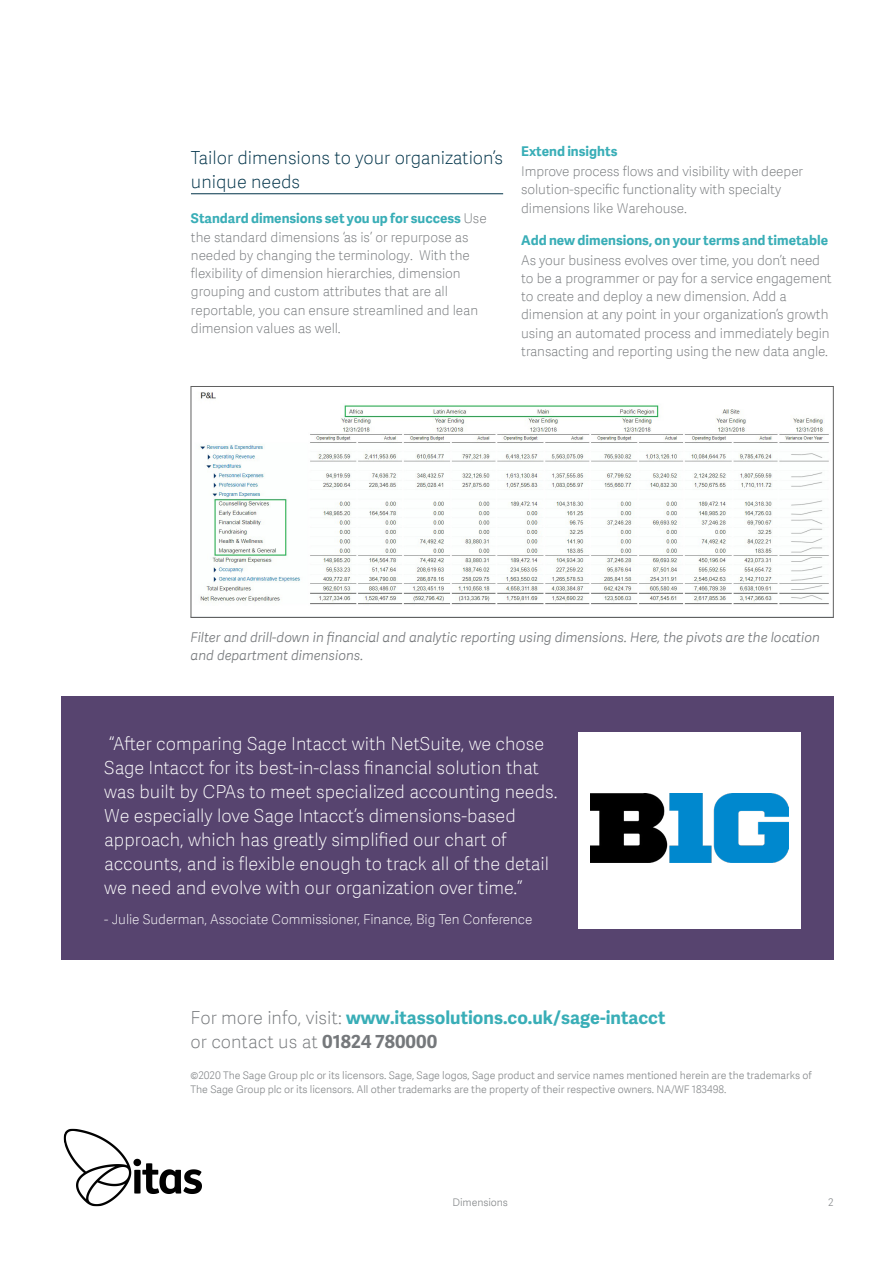
<style>
.page{position:relative;width:893px;height:1263px;background:#fff}
.page>*{position:absolute;margin:0;border:0;box-sizing:border-box;transform-origin:0 0}
.DB_Intro_Copy{font:18px/24px "Adelle Sans SAGE Th";color:#fff}
.Intro_Copy{font:700 18px/24px "Adelle Sans";color:#39aeb7}
.Intro_SubHead_2{font:18px/24px "Adelle Sans SAGE Th";color:#003349}
.Body_Copy{font:13.5px/18.3px "Adelle Sans SAGE Th";letter-spacing:-.005em;color:#75787b}
.Image_Caption{font:italic 13.5px/18px "Adelle Sans SAGE Lt";color:#75787b}
.DB_Body_Copy{font:13.5px "Adelle Sans SAGE Th";letter-spacing:-.005em;color:#fff}
.Intro_Copy-2{font:10.5px/13.5px "Adelle Sans SAGE Lt";letter-spacing:-.005em;color:#888b8d}
.s1{font-family:"Adelle Sans SAGE";font-weight:700;color:#39aeb7}
.s2{font-family:"Adelle Sans SAGE Th";font-weight:400;color:#75787b}
.s3{color:#75787b}
</style>
<div class="page">
<hr style="left:191px;top:194px;width:312px;height:1px;background:#003349">
<img style="left:200px;top:392px;width:629px;height:213px">
<div style="left:190px;top:386px;width:643px;height:232px;border:1px solid #606060"></div>
<div style="left:61px;top:696px;width:772px;height:264px;background:#57446f"></div>
<div style="left:578px;top:732px;width:222px;height:196px;background:#fff"></div>
<img style="left:590px;top:794px;width:198px;height:68px">
<img style="left:63px;top:1128px;width:139px;height:79px">
<p class="Intro_SubHead_2" style="left:191px;top:145px;width:313px">Tailor dimensions to your organization’s unique needs</p>
<p class="Body_Copy" style="left:191px;top:209px;width:297px"><span class="s1">Standard dimensions set you up for success</span> Use the standard dimensions ‘as is’ or repurpose as needed by changing the terminology. With the flexibility of dimension hierarchies, dimension grouping and custom attributes that are all reportable, you can ensure streamlined and lean dimension values as well.</p>
<p class="Body_Copy" style="left:521px;top:141px;width:283px;line-height:18.9px"><span class="s1">Extend insights<br></span>Improve process flows and visibility with deeper solution-specific functionality with specialty dimensions like Warehouse.</p>
<p class="Body_Copy" style="left:521px;top:231px;width:312px"><span class="s1">Add new dimensions, on your terms and timetable </span>As your business evolves over time, you don’t need to be a programmer or pay for a service engagement to create and deploy a new dimension. Add a dimension at any point in your organization’s growth using an automated process and immediately begin transacting and reporting using the new data angle.</p>
<p class="Image_Caption" style="left:190px;top:628px;width:631px">Filter and drill-down in financial and analytic reporting using dimensions. Here, the pivots are the location and department dimensions.</p>
<p class="DB_Intro_Copy" style="left:104px;top:731px;width:454px">“After comparing Sage Intacct with NetSuite, we chose Sage Intacct for its best-in-class financial solution that was built by CPAs to meet specialized accounting needs.<br>We especially love Sage Intacct’s dimensions-based approach, which has greatly simplified our chart of accounts, and is flexible enough to track all of the detail we need and evolve with our organization over time.”</p>
<p class="DB_Body_Copy" style="left:104px;top:910px;width:429px">- Julie Suderman, Associate Commissioner, Finance, Big Ten Conference</p>
<p class="Intro_Copy" style="left:190px;top:1006px;width:476px"><span class="s2">For more info, visit:</span> www.itassolutions.co.uk/sage-intacct <span class="s2">or contact us at</span> <span class="s3">01824 780000</span></p>
<p class="Intro_Copy-2" style="left:190px;top:1068px;width:622px">©2020 The Sage Group plc or its licensors. Sage, Sage logos, Sage product and service names mentioned herein are the trademarks of<br>The Sage Group plc or its licensors. All other trademarks are the property of their respective owners. NA/WF 183498.</p>
<p class="Intro_Copy-2" style="left:452px;top:1195px;width:57px">Dimensions</p>
<p class="Intro_Copy-2" style="left:828px;top:1195px;width:7px">2</p>
</div>
